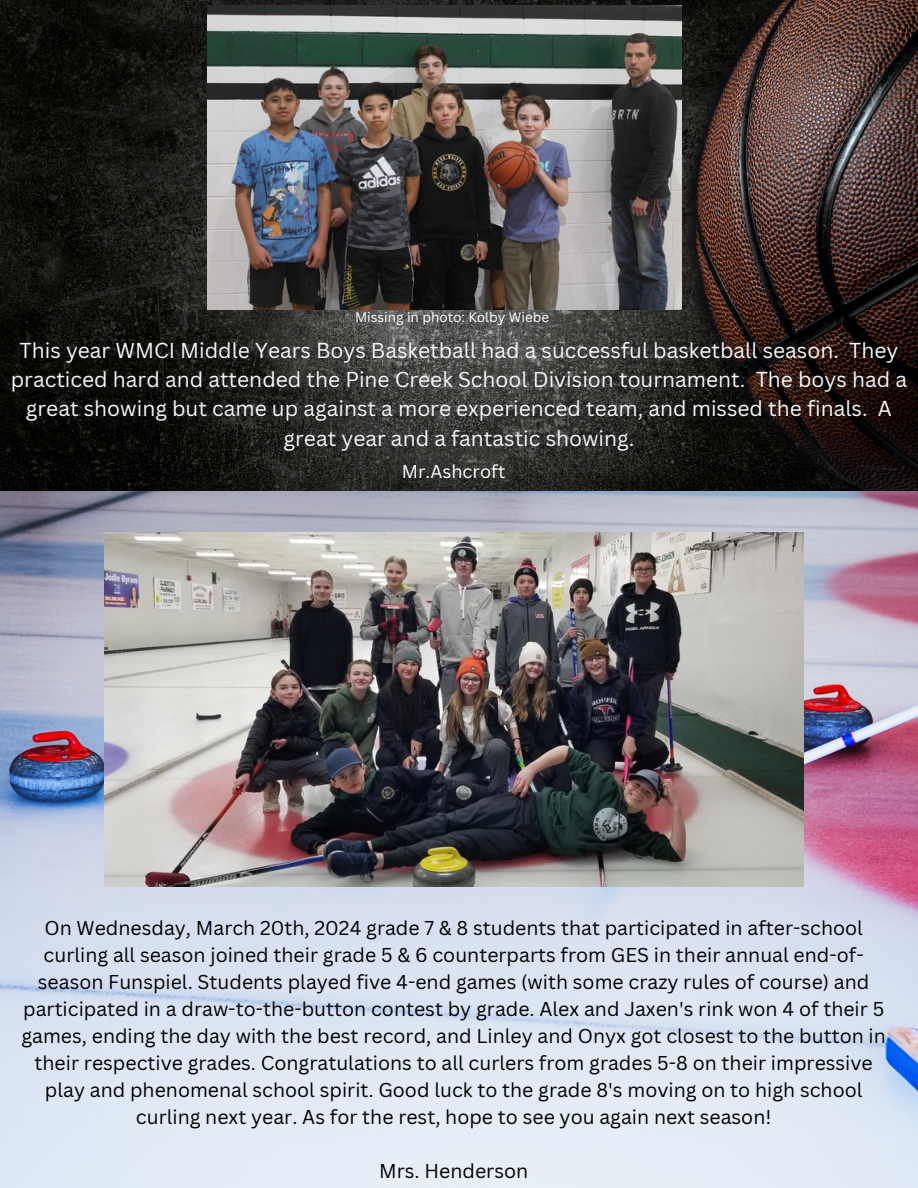
<style>
.page{position:relative;width:918px;height:1188px;background:#fff}
.page>*{position:absolute;margin:0;border:0;box-sizing:border-box;transform-origin:0 0}
.t1{font:21px/29.2px "Canva Sans";color:#f5f6f9;text-align:center}
.t2{font:19.5px/27px "Canva Sans";color:#000;text-align:center}
.t3{font:18px "Canva Sans";color:#fff}
.t4{font:13.5px "Canva Sans";color:#fff}
</style>
<div class="page">
<img style="left:0;top:0;width:918px;height:1188px">
<img style="left:105px;top:532px;width:698px;height:355px">
<img style="left:208px;top:6px;width:473px;height:303px">
<h1 class="t4" style="left:355px;top:308px;width:196px">Missing in photo: Kolby Wiebe</h1>
<h2 class="t1" style="left:11px;top:335px;width:898px">This year WMCI Middle Years Boys Basketball had a successful basketball season. They practiced hard and attended the Pine Creek School Division tournament. The boys had a great showing but came up against a more experienced team, and missed the finals. A great year and a fantastic showing.</h2>
<p class="t3" style="left:402px;top:459px;width:105px">Mr.Ashcroft</p>
<p class="t2" style="left:21px;top:914px;width:866px">On Wednesday, March 20th, 2024 grade 7 &amp; 8 students that participated in after-school curling all season joined their grade 5 &amp; 6 counterparts from GES in their annual end-of&shy;season Funspiel. Students played five 4-end games (with some crazy rules of course) and participated in a draw-to-the-button contest by grade. Alex and Jaxen's rink won 4 of their 5 games, ending the day with the best record, and Linley and Onyx got closest to the button in their respective grades. Congratulations to all curlers from grades 5-8 on their impressive play and phenomenal school spirit. Good luck to the grade 8's moving on to high school curling next year. As for the rest, hope to see you again next season!</p>
<p class="t2" style="left:379px;top:1157px;width:151px">Mrs. Henderson</p>
</div>
